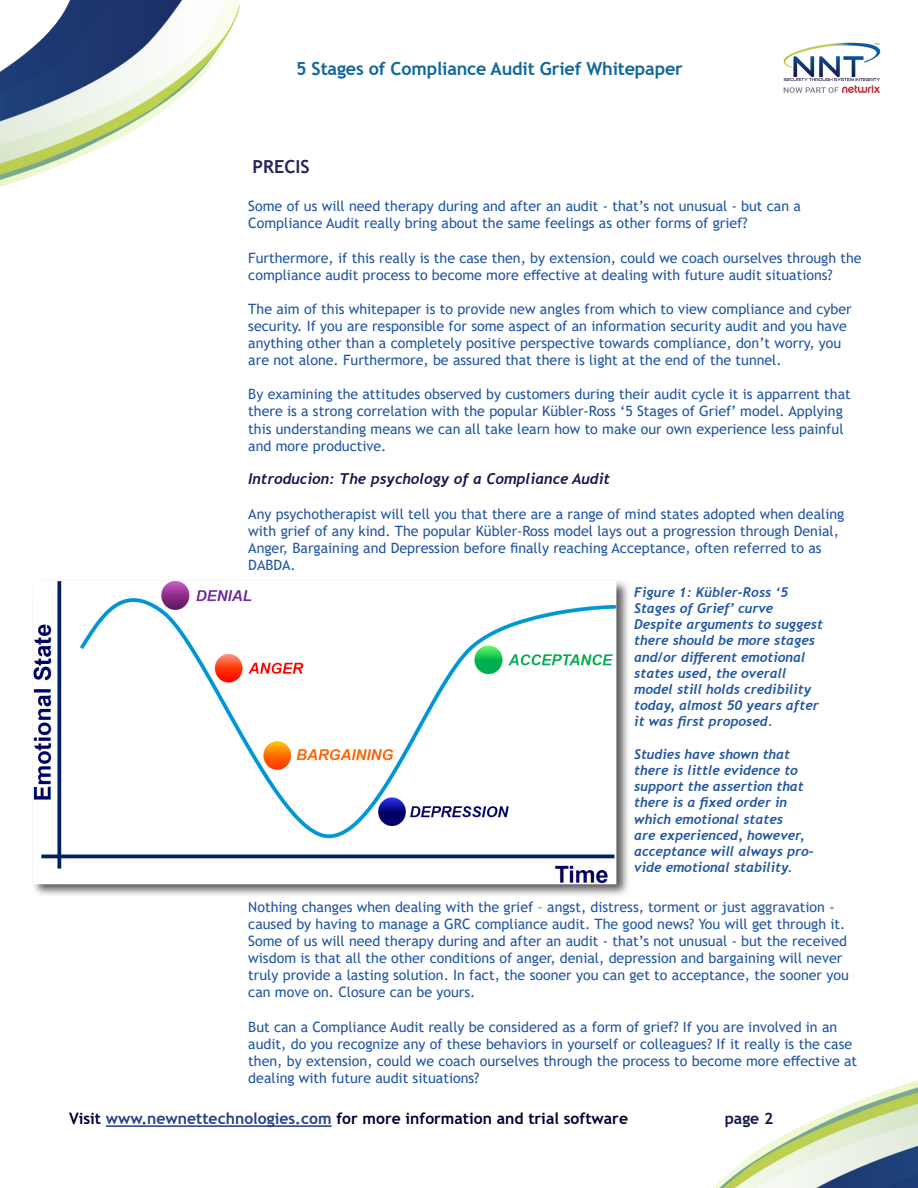
<style>
.page{position:relative;width:918px;height:1188px;background:#fff}
.page>*{position:absolute;margin:0;border:0;box-sizing:border-box;transform-origin:0 0}
.t1{font:700 18px "Trebuchet MS";letter-spacing:-.01em;color:#10689b}
.t2{font:700 18px "Trebuchet MS";color:#22265c}
.t3{font:700 15.75px "Trebuchet MS";color:#000032}
.t4{font:700 15.75px "Trebuchet MS";color:#15184a}
.Margin_Quote{font:italic 700 15px "Trebuchet";color:#15184a}
.Margin_Quote-2{font:14.25px/17.1px "Trebuchet MS";color:#2056a3}
.Quote_Box{font:italic 700 13.5px/16.2px "Trebuchet";color:#2056a3}
.s1{color:#253f8e}
</style>
<div class="page">
<img style="left:0;top:0;width:241px;height:187px">
<img style="left:713px;top:1080px;width:205px;height:108px">
<div style="left:227px;top:54px;width:468px;height:31px;background:#fff"></div>
<hr style="left:106px;top:1125px;width:226px;height:2px;background:#253f8e">
<div style="left:31px;top:579px;width:599px;height:318px;background:#231f20;opacity:.75"></div>
<img style="left:31px;top:579px;width:590px;height:306px">
<img style="left:784px;top:42px;width:97px;height:51px">
<p class="t1" style="left:296px;top:57px;width:388px">5 Stages of Compliance Audit Grief Whitepaper</p>
<p class="t2" style="left:253px;top:155px;width:59px">PRECIS</p>
<p class="Margin_Quote-2" style="left:248px;top:198px;width:554px">Some of us will need therapy during and after an audit - that’s not unusual - but can a<br>Compliance Audit really bring about the same feelings as other forms of grief?</p>
<p class="Margin_Quote-2" style="left:248px;top:249px;width:615px">Furthermore, if this really is the case then, by extension, could we coach ourselves through the compliance audit process to become more effective at dealing with future audit situations?</p>
<p class="Margin_Quote-2" style="left:248px;top:300px;width:605px">The aim of this whitepaper is to provide new angles from which to view compliance and cyber security. If you are responsible for some aspect of an information security audit and you have anything other than a completely positive perspective towards compliance, don’t worry, you are not alone. Furthermore, be assured that there is light at the end of the tunnel.</p>
<p class="Margin_Quote-2" style="left:248px;top:386px;width:604px">By examining the attitudes observed by customers during their audit cycle it is apparrent that there is a strong correlation with the popular Kübler-Ross ‘5 Stages of Grief’ model. Applying this understanding means we can all take learn how to make our own experience less painful and more productive.</p>
<p class="Margin_Quote" style="left:248px;top:470px;width:363px">Introducion: The psychology of a Compliance Audit</p>
<p class="Margin_Quote-2" style="left:248px;top:505px;width:598px">Any psychotherapist will tell you that there are a range of mind states adopted when dealing with grief of any kind. The popular Kübler-Ross model lays out a progression through Denial, Anger, Bargaining and Depression before finally reaching Acceptance, often referred to as DABDA.</p>
<p class="Quote_Box" style="left:634px;top:584px;width:156px">Figure 1: Kübler-Ross ‘5<br>Stages of Grief’ curve</p>
<p class="Quote_Box" style="left:634px;top:616px;width:190px">Despite arguments to suggest there should be more stages and/or different emotional states used, the overall model still holds credibility today, almost 50 years after it was first proposed.</p>
<p class="Quote_Box" style="left:634px;top:746px;width:181px">Studies have shown that there is little evidence to support the assertion that there is a fixed order in which emotional states<br>are experienced, however, acceptance will always pro&shy;vide emotional stability.</p>
<p class="Margin_Quote-2" style="left:248px;top:898px;width:599px">Nothing changes when dealing with the grief – angst, distress, torment or just aggravation - caused by having to manage a GRC compliance audit. The good news? You will get through it.</p>
<p class="Margin_Quote-2" style="left:248px;top:932px;width:602px">Some of us will need therapy during and after an audit - that’s not unusual - but the received wisdom is that all the other conditions of anger, denial, depression and bargaining will never truly provide a lasting solution. In fact, the sooner you can get to acceptance, the sooner you can move on. Closure can be yours.</p>
<p class="Margin_Quote-2" style="left:248px;top:1018px;width:610px">But can a Compliance Audit really be considered as a form of grief? If you are involved in an audit, do you recognize any of these behaviors in yourself or colleagues? If it really is the case then, by extension, could we coach ourselves through the process to become more effective at dealing with future audit situations?</p>
<p class="t3" style="left:69px;top:1109px;width:560px">Visit <span class="s1">www.newnettechnologies.com</span> for more information and trial software</p>
<p class="t4" style="left:725px;top:1109px;width:50px">page 2</p>
</div>
